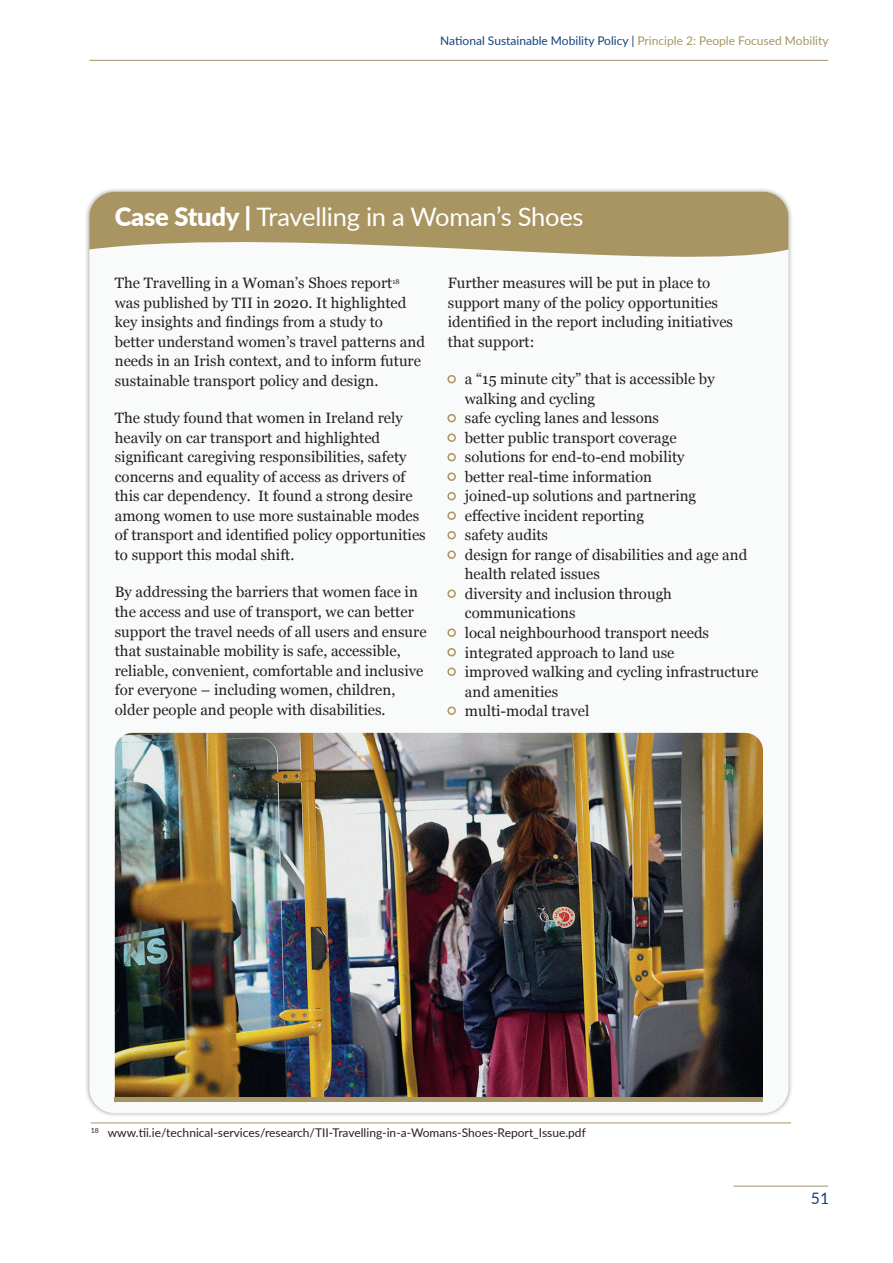
<style>
.page{position:relative;width:893px;height:1263px;background:#fff}
.page>*{position:absolute;margin:0;border:0;box-sizing:border-box;transform-origin:0 0}
.t1{font:25.5px "Lato";letter-spacing:-.01em;color:#fff}
.t2{font:15.75px "Lato";color:#124378}
.t3{font:15px/19.5px "Georgia";color:#231f20}
.t4{font:12px "Lato";color:#231f20}
.t5{font:12px "Lato";color:#124378}
.s1{color:#a89561}
.s2{font-weight:900}
</style>
<div class="page">
<hr style="left:89px;top:60px;width:739px;height:1px;background:#a4966b">
<hr style="left:733px;top:1186px;width:95px;height:1px;background:#a4966b">
<div style="left:85px;top:187px;width:708px;height:930px;background:#231f20;opacity:.4"></div>
<div style="left:89px;top:192px;width:699px;height:921px;background:#f9fafa;border-radius:26px"></div>
<svg style="left:89px;top:192px;width:699px;height:83px;fill:#a89561"></svg>
<img style="left:115px;top:733px;width:648px;height:364px">
<hr style="left:115px;top:1097px;width:648px;height:4px;background:#a89561">
<hr style="left:91px;top:1123px;width:700px;height:1px;background:#a89561">
<p class="t5" style="left:440px;top:32px;width:390px">National Sustainable Mobility Policy | <span class="s1">Principle 2: People Focused Mobility</span></p>
<h1 class="t1" style="left:115px;top:199px;width:470px"><span class="s2">Case Study |</span> Travelling in a Woman’s Shoes</h1>
<p class="t3" style="left:115px;top:273px;width:312px">The Travelling in a Woman’s Shoes report<sup>18 </sup>was published by TII in 2020. It highlighted key insights and findings from a study to better understand women’s travel patterns and needs in an Irish context, and to inform future sustainable transport policy and design.</p>
<p class="t3" style="left:115px;top:408px;width:312px">The study found that women in Ireland rely heavily on car transport and highlighted significant caregiving responsibilities, safety concerns and equality of access as drivers of this car dependency. It found a strong desire among women to use more sustainable modes of transport and identified policy opportunities to support this modal shift.</p>
<p class="t3" style="left:115px;top:582px;width:313px">By addressing the barriers that women face in the access and use of transport, we can better support the travel needs of all users and ensure that sustainable mobility is safe, accessible, reliable, convenient, comfortable and inclusive for everyone – including women, children, older people and people with disabilities.</p>
<p class="t3" style="left:448px;top:273px;width:287px">Further measures will be put in place to support many of the policy opportunities identified in the report including initiatives that support:</p>
<p class="t3" style="left:465px;top:369px;width:295px">a “15 minute city” that is accessible by walking and cycling<br>safe cycling lanes and lessons<br>better public transport coverage<br>solutions for end-to-end mobility<br>better real-time information<br>joined-up solutions and partnering<br>effective incident reporting<br>safety audits<br>design for range of disabilities and age and health related issues<br>diversity and inclusion through communications<br>local neighbourhood transport needs integrated approach to land use<br>improved walking and cycling infrastructure and amenities<br>multi-modal travel</p>
<p class="t4" style="left:91px;top:1124px;width:497px"><sup>18</sup> www.tii.ie/technical-services/research/TII-Travelling-in-a-Womans-Shoes-Report_Issue.pdf</p>
<p class="t2" style="left:811px;top:1187px;width:20px">51</p>
</div>
